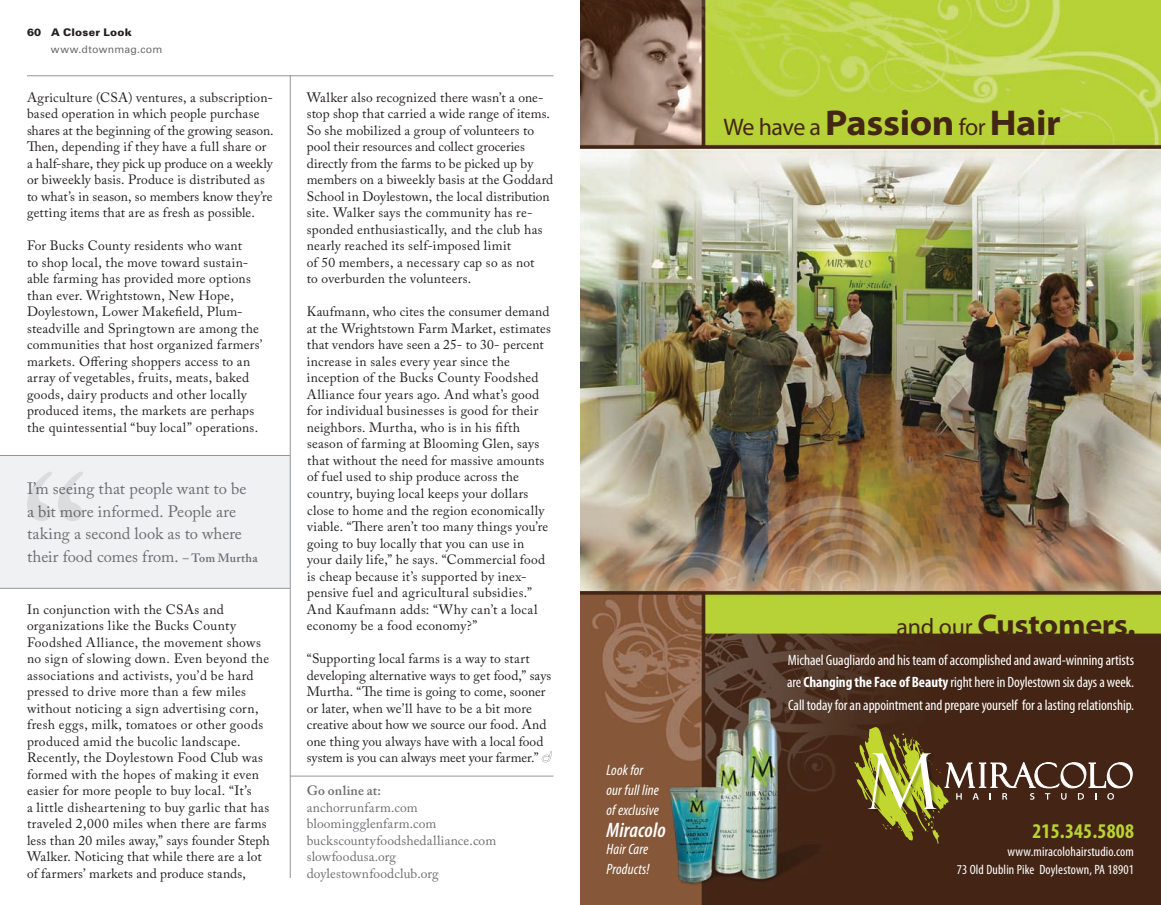
<style>
.page{position:relative;width:1161px;height:905px;background:#fff}
.page>*{position:absolute;margin:0;border:0;box-sizing:border-box;transform-origin:0 0}
.t1{font:700 semi-expanded 36px "Myriad Pro";letter-spacing:-.01em;color:#442615}
.t2{font:700 semi-expanded 30px "Myriad Pro";letter-spacing:-.01em;color:#442615}
.t3{font:700 condensed 21px "Myriad Pro";letter-spacing:.01em;color:#b8d433}
.t4{font:italic 600 condensed 21px "Myriad Pro";letter-spacing:.01em;color:#fff}
.t5{font:16.5px/22.5px "Adobe Caslon Pro";color:#6c6d70}
.t6{font:condensed 15px/22.5px "Myriad Pro";letter-spacing:-.005em;color:#fff;text-align:justify}
.t7{font:italic condensed 15px/19.6px "Myriad Pro";letter-spacing:.01em;color:#fff}
.t8{font:13.5px/16.5px "Adobe Caslon Pro";letter-spacing:.015em;color:#231f20}
.t9{font:13.5px/16.5px "Adobe Caslon Pro";letter-spacing:.01em;color:#6c6d70}
.t10{font:condensed 13.5px/18px "Myriad Pro";letter-spacing:.01em;color:#fff;text-align:right}
.t11{font:10.5px "Univers";letter-spacing:.025em;color:#6c6d70}
.t12{font:900 10.5px "Univers";letter-spacing:.02em;color:#231f20}
.s1{font-weight:600;font-size:12px}
.s2{font-weight:600}
.s3{font-weight:400;font-stretch:normal;font-size:24px}
.s4{font-weight:700}
</style>
<div class="page">
<hr style="left:27px;top:75px;width:527px;height:1px;background:#939598">
<hr style="left:290px;top:775px;width:264px;height:1px;background:#939598">
<svg style="left:542px;top:751px;width:10px;height:11px"></svg>
<div style="left:0;top:455px;width:291px;height:133px;background:#f0f1f2"></div>
<hr style="left:290px;top:75px;width:1px;height:803px;background:#939598">
<hr style="left:0;top:455px;width:290px;height:1px;background:#939598">
<hr style="left:0;top:588px;width:290px;height:1px;background:#939598">
<svg style="left:27px;top:472px;width:56px;height:49px"></svg>
<img style="left:580px;top:0;width:581px;height:904px">
<img style="left:868px;top:844px;width:141px;height:3px">
<svg style="left:855px;top:727px;width:277px;height:117px"></svg>
<p class="t12" style="left:27px;top:26px;width:106px">60 A Closer Look</p>
<p class="t11" style="left:51px;top:43px;width:113px">www.dtownmag.com</p>
<p class="t8" style="left:27px;top:89px;width:248px">Agriculture (CSA) ventures, a subscription&shy;based operation in which people purchase shares at the beginning of the growing season.<br>Then, depending if they have a full share or a half-share, they pick up produce on a weekly or biweekly basis. Produce is distributed as to what’s in season, so members know they’re getting items that are as fresh as possible.</p>
<p class="t8" style="left:27px;top:237px;width:237px">For Bucks County residents who want<br>to shop local, the move toward sustain&shy;able farming has provided more options than ever. Wrightstown, New Hope, Doylestown, Lower Makefield, Plum&shy;steadville and Springtown are among the communities that host organized farmers’ markets. Offering shoppers access to an array of vegetables, fruits, meats, baked goods, dairy products and other locally produced items, the markets are perhaps the quintessential “buy local” operations.</p>
<p class="t5" style="left:27px;top:477px;width:232px">I’m seeing that people want to be a bit more informed. People are taking a second look as to where their food comes from. <span class="s1">– Tom Murtha</span></p>
<p class="t8" style="left:27px;top:600px;width:244px">In conjunction with the CSAs and organizations like the Bucks County Foodshed Alliance, the movement shows no sign of slowing down. Even beyond the associations and activists, you’d be hard pressed to drive more than a few miles without noticing a sign advertising corn, fresh eggs, milk, tomatoes or other goods produced amid the bucolic landscape.<br>Recently, the Doylestown Food Club was formed with the hopes of making it even easier for more people to buy local. “It’s<br>a little disheartening to buy garlic that has traveled 2,000 miles when there are farms less than 20 miles away,” says founder Steph Walker. Noticing that while there are a lot of farmers’ markets and produce stands,</p>
<p class="t8" style="left:307px;top:89px;width:248px">Walker also recognized there wasn’t a one&shy;stop shop that carried a wide range of items.<br>So she mobilized a group of volunteers to pool their resources and collect groceries directly from the farms to be picked up by members on a biweekly basis at the Goddard School in Doylestown, the local distribution site. Walker says the community has re&shy;sponded enthusiastically, and the club has nearly reached its self-imposed limit<br>of 50 members, a necessary cap so as not<br>to overburden the volunteers.</p>
<p class="t8" style="left:307px;top:303px;width:246px">Kaufmann, who cites the consumer demand at the Wrightstown Farm Market, estimates that vendors have seen a 25- to 30- percent increase in sales every year since the inception of the Bucks County Foodshed Alliance four years ago. And what’s good for individual businesses is good for their neighbors. Murtha, who is in his fifth season of farming at Blooming Glen, says that without the need for massive amounts of fuel used to ship produce across the country, buying local keeps your dollars close to home and the region economically viable. “There aren’t too many things you’re going to buy locally that you can use in your daily life,” he says. “Commercial food is cheap because it’s supported by inex&shy;pensive fuel and agricultural subsidies.” And Kaufmann adds: “Why can’t a local economy be a food economy?”</p>
<p class="t8" style="left:307px;top:650px;width:246px">“Supporting local farms is a way to start developing alternative ways to get food,” says Murtha. “The time is going to come, sooner or later, when we’ll have to be a bit more creative about how we source our food. And one thing you always have with a local food system is you can always meet your farmer.”</p>
<p class="t9" style="left:307px;top:782px;width:191px"><span class="s2">Go online at:<br></span>anchorrunfarm.com bloomingglenfarm.com buckscountyfoodshedalliance.com slowfoodusa.org doylestownfoodclub.org</p>
<p class="t7" style="left:607px;top:760px;width:54px">Look for our full line of exclusive</p>
<p class="t4" style="left:607px;top:819px;width:61px">Miracolo</p>
<p class="t7" style="left:607px;top:839px;width:44px">Hair Care<br>Products!</p>
<p class="t1" style="left:724px;top:103px;width:339px"><span class="s3">We have a</span> Passion <span class="s3">for</span> Hair</p>
<p class="t2" style="left:896px;top:608px;width:241px"><span class="s3">and our</span> Customers.</p>
<p class="t6" style="left:787px;top:648px;width:348px">Michael Guagliardo and his team of accomplished and award-winning artists are <span class="s4">Changing the Face of Beauty</span> right here in Doylestown six days a week.<br>Call today for an appointment and prepare yourself for a lasting relationship.</p>
<p class="t3" style="left:1032px;top:817px;width:103px">215.345.5808</p>
<p class="t10" style="left:957px;top:842px;width:179px">www.miracolohairstudio.com<br>73 Old Dublin Pike Doylestown, PA 18901</p>
</div>
